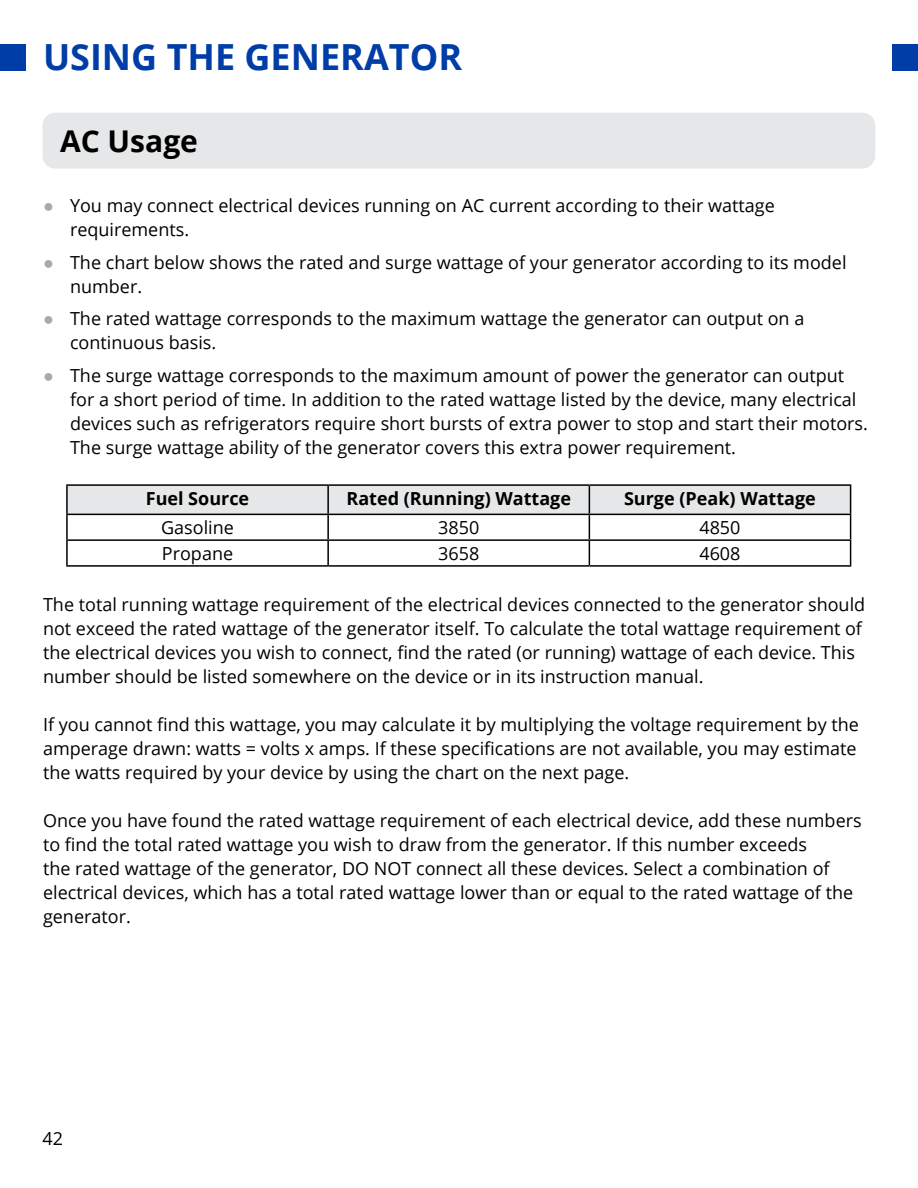
<style>
.page{position:relative;width:918px;height:1188px;background:#fff}
.page>*{position:absolute;margin:0;border:0;box-sizing:border-box;transform-origin:0 0}
.t1{font:700 36px "Open Sans";color:#003da6}
.t2{font:700 30px "Open Sans";color:#000}
.t3{font:18px/24px "Open Sans";color:#000}
.t4{font:700 18px "Open Sans";color:#000}
.s1{font-family:"Arial";color:#a7a9ac}
</style>
<div class="page">
<div style="left:0;top:44px;width:26px;height:27px;background:#003da6"></div>
<div style="left:892px;top:44px;width:26px;height:27px;background:#003da6"></div>
<div style="left:43px;top:113px;width:832px;height:56px;background:#e6e7e8;border-radius:13px"></div>
<hr style="left:66px;top:484px;width:262px;height:2px;background:#000">
<hr style="left:66px;top:486px;width:2px;height:28px;background:#000">
<hr style="left:328px;top:484px;width:261px;height:2px;background:#000">
<hr style="left:589px;top:484px;width:262px;height:2px;background:#000">
<hr style="left:66px;top:514px;width:262px;height:1px;background:#000">
<hr style="left:66px;top:515px;width:2px;height:24px;background:#000">
<hr style="left:66px;top:539px;width:262px;height:2px;background:#000">
<hr style="left:66px;top:541px;width:2px;height:24px;background:#000">
<svg style="left:67px;top:485px;width:784px;height:80px"></svg>
<hr style="left:66px;top:565px;width:262px;height:2px;background:#000">
<hr style="left:328px;top:565px;width:261px;height:2px;background:#000">
<hr style="left:589px;top:565px;width:262px;height:2px;background:#000">
<h1 class="t1" style="left:43px;top:32px;width:421px">USING THE GENERATOR</h1>
<h2 class="t2" style="left:60px;top:120px;width:140px">AC Usage</h2>
<p class="t3" style="left:70px;top:193px;width:706px;text-indent:-27px"><span class="s1">●</span> You may connect electrical devices running on AC current according to their wattage requirements.</p>
<p class="t3" style="left:70px;top:250px;width:778px;text-indent:-27px"><span class="s1">●</span> The chart below shows the rated and surge wattage of your generator according to its model number.</p>
<p class="t3" style="left:70px;top:306px;width:736px;text-indent:-27px"><span class="s1">●</span> The rated wattage corresponds to the maximum wattage the generator can output on a continuous basis.</p>
<p class="t3" style="left:70px;top:363px;width:799px;text-indent:-27px"><span class="s1">●</span> The surge wattage corresponds to the maximum amount of power the generator can output for a short period of time. In addition to the rated wattage listed by the device, many electrical devices such as refrigerators require short bursts of extra power to stop and start their motors.<br>The surge wattage ability of the generator covers this extra power requirement.</p>
<p class="t4" style="left:146px;top:486px;width:105px">Fuel Source</p>
<p class="t4" style="left:346px;top:486px;width:226px">Rated (Running) Wattage</p>
<p class="t4" style="left:624px;top:486px;width:193px">Surge (Peak) Wattage</p>
<p class="t3" style="left:161px;top:515px;width:74px">Gasoline</p>
<p class="t3" style="left:438px;top:515px;width:43px">3850</p>
<p class="t3" style="left:699px;top:515px;width:43px">4850</p>
<p class="t3" style="left:162px;top:541px;width:73px">Propane</p>
<p class="t3" style="left:438px;top:541px;width:43px">3658</p>
<p class="t3" style="left:699px;top:541px;width:43px">4608</p>
<p class="t3" style="left:43px;top:592px;width:824px">The total running wattage requirement of the electrical devices connected to the generator should not exceed the rated wattage of the generator itself. To calculate the total wattage requirement of the electrical devices you wish to connect, find the rated (or running) wattage of each device. This number should be listed somewhere on the device or in its instruction manual.</p>
<p class="t3" style="left:43px;top:712px;width:817px">If you cannot find this wattage, you may calculate it by multiplying the voltage requirement by the amperage drawn: watts = volts x amps. If these specifications are not available, you may estimate the watts required by your device by using the chart on the next page.</p>
<p class="t3" style="left:43px;top:808px;width:820px">Once you have found the rated wattage requirement of each electrical device, add these numbers to find the total rated wattage you wish to draw from the generator. If this number exceeds<br>the rated wattage of the generator, DO NOT connect all these devices. Select a combination of electrical devices, which has a total rated wattage lower than or equal to the rated wattage of the generator.</p>
<p class="t3" style="left:43px;top:1126px;width:22px">42</p>
</div>
